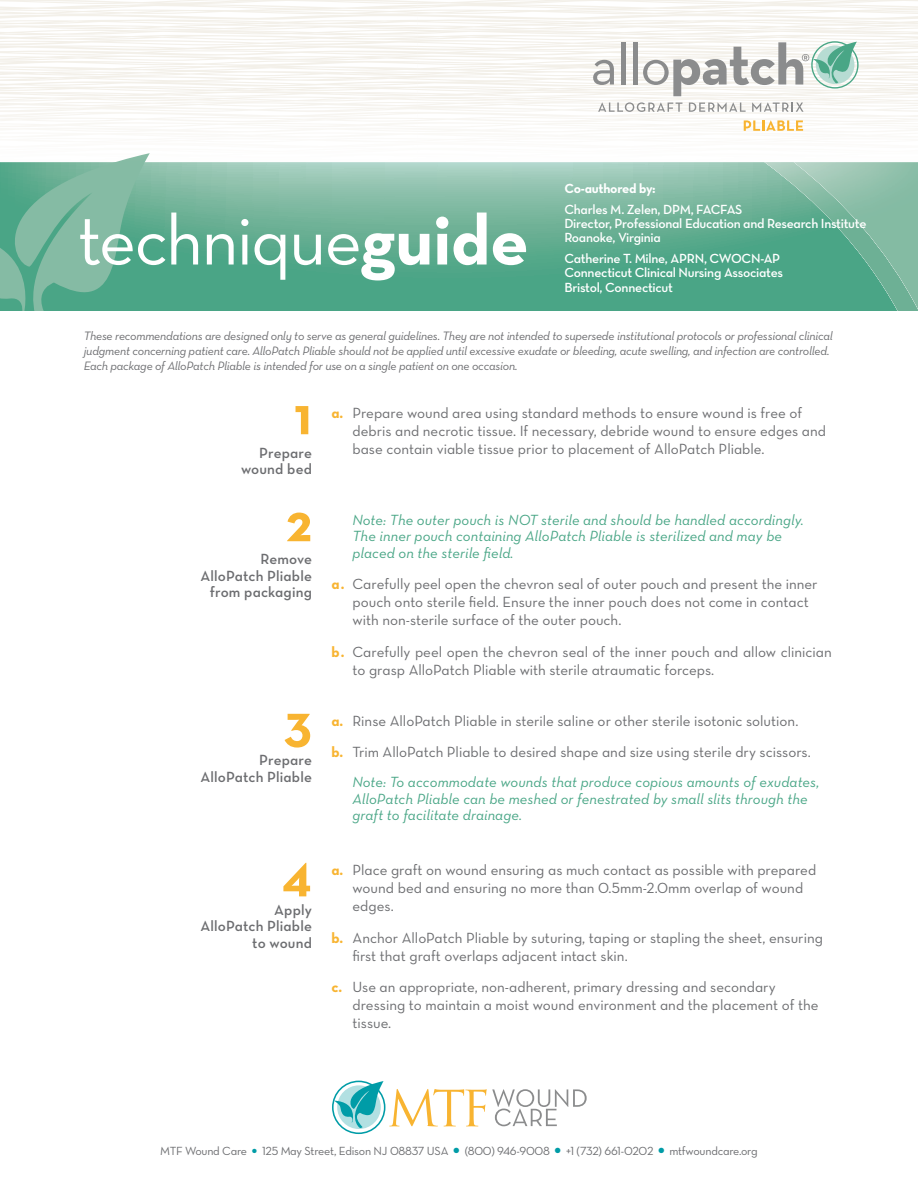
<style>
.page{position:relative;width:918px;height:1188px;background:#fff}
.page>*{position:absolute;margin:0;border:0;box-sizing:border-box;transform-origin:0 0}
.t1{font:72px "Neutra Text";letter-spacing:-.025em;color:#fff}
.t2{font:700 54px "Neutra Text";color:#f8b431}
.Instructions_BODY{font:15px/18px "Neutra Text Book Alt";color:#6c6d70}
.Instructions_BODY-2{font:15px/16.5px "Neutra Text Book Italic Alt";letter-spacing:.005em;color:#49a686}
.t3{font:15px/16.5px "Neutra Text Demi Alt";letter-spacing:.01em;color:#6c6d70;text-align:right}
.t4{font:13.5px/14.2px "Neutra Text Demi Alt";letter-spacing:-.02em;color:#fff}
.t5{font:13.5px "Neutra Text Bold Alt";letter-spacing:-.02em;color:#fff}
.t6{font:italic 12.3px/15.3px "Neutra Text";letter-spacing:-.02em;color:#6c6d70}
.t7{font:12px "Neutra Text Book Alt";letter-spacing:-.02em;color:#6c6d70}
.s1{font-weight:700}
.s2{font-family:"Neutra Text Bold Alt";color:#f8b431}
.s3{color:#009ca7}
</style>
<div class="page">
<svg style="left:150px;top:162px;width:220px;height:149px;background:#68b096"></svg>
<svg style="left:370px;top:162px;width:60px;height:149px;background:#6db399"></svg>
<svg style="left:430px;top:162px;width:488px;height:149px;background:#69b197"></svg>
<img style="left:794px;top:162px;width:124px;height:147px">
<svg style="left:0;top:162px;width:150px;height:149px;background:#6db297"></svg>
<div style="left:0;top:0;width:918px;height:162px;background:linear-gradient(to right,#faf8f6,#fbfaf7)"></div>
<svg style="left:593px;top:60px;width:21px;height:25px"></svg>
<hr style="left:621px;top:42px;width:4px;height:43px;background:#8b8c8d">
<hr style="left:633px;top:42px;width:4px;height:43px;background:#8b8c8d">
<svg style="left:598px;top:102px;width:84px;height:10px"></svg>
<svg style="left:689px;top:102px;width:57px;height:10px"></svg>
<svg style="left:752px;top:102px;width:52px;height:10px"></svg>
<svg style="left:744px;top:120px;width:59px;height:11px"></svg>
<svg style="left:643px;top:41px;width:216px;height:55px"></svg>
<div style="left:332px;top:1081px;width:53px;height:53px;border:2px solid #009ca7;border-radius:50%"></div>
<svg style="left:334px;top:1081px;width:253px;height:47px"></svg>
<p class="t1" style="left:78px;top:196px;width:453px">technique<span class="s1">guide</span></p>
<p class="t5" style="left:564px;top:180px;width:93px">Co-authored by:</p>
<p class="t4" style="left:564px;top:202px;width:304px">Charles M. Zelen, DPM, FACFAS<br>Director, Professional Education and Research Institute</p>
<p class="t4" style="left:564px;top:230px;width:98px">Roanoke, Virginia</p>
<p class="t4" style="left:564px;top:251px;width:220px">Catherine T. Milne, APRN, CWOCN-AP<br>Connecticut Clinical Nursing Associates</p>
<p class="t4" style="left:564px;top:280px;width:110px">Bristol, Connecticut</p>
<p class="t6" style="left:84px;top:328px;width:750px">These recommendations are designed only to serve as general guidelines. They are not intended to supersede institutional protocols or professional clinical judgment concerning patient care. AlloPatch Pliable should not be applied until excessive exudate or bleeding, acute swelling, and infection are controlled.<br>Each package of AlloPatch Pliable is intended for use on a single patient on one occasion.</p>
<p class="t2" style="left:294px;top:382px;width:19px">1</p>
<p class="t3" style="left:241px;top:444px;width:72px">Prepare wound bed</p>
<p class="t2" style="left:286px;top:489px;width:27px">2</p>
<p class="t3" style="left:201px;top:551px;width:113px">Remove<br>AlloPatch Pliable from packaging</p>
<p class="t2" style="left:284px;top:690px;width:30px">3</p>
<p class="t3" style="left:201px;top:752px;width:113px">Prepare<br>AlloPatch Pliable</p>
<p class="t2" style="left:282px;top:839px;width:31px">4</p>
<p class="t3" style="left:201px;top:901px;width:113px">Apply<br>AlloPatch Pliable to wound</p>
<p class="Instructions_BODY" style="left:352px;top:403px;width:475px;text-indent:-21px"><span class="s2">a.</span> Prepare wound area using standard methods to ensure wound is free of debris and necrotic tissue. If necessary, debride wound to ensure edges and base contain viable tissue prior to placement of AlloPatch Pliable.</p>
<p class="Instructions_BODY-2" style="left:352px;top:511px;width:453px">Note: The outer pouch is NOT sterile and should be handled accordingly.<br>The inner pouch containing AlloPatch Pliable is sterilized and may be placed on the sterile field.</p>
<p class="Instructions_BODY" style="left:352px;top:575px;width:467px;text-indent:-21px"><span class="s2">a.</span> Carefully peel open the chevron seal of outer pouch and present the inner pouch onto sterile field. Ensure the inner pouch does not come in contact with non-sterile surface of the outer pouch.</p>
<p class="Instructions_BODY" style="left:352px;top:642px;width:481px;text-indent:-21px"><span class="s2">b.</span> Carefully peel open the chevron seal of the inner pouch and allow clinician to grasp AlloPatch Pliable with sterile atraumatic forceps.</p>
<p class="Instructions_BODY" style="left:332px;top:711px;width:468px"><span class="s2">a.</span> Rinse AlloPatch Pliable in sterile saline or other sterile isotonic solution.</p>
<p class="Instructions_BODY" style="left:332px;top:743px;width:481px"><span class="s2">b.</span> Trim AlloPatch Pliable to desired shape and size using sterile dry scissors.</p>
<p class="Instructions_BODY-2" style="left:352px;top:774px;width:468px">Note: To accommodate wounds that produce copious amounts of exudates,<br>AlloPatch Pliable can be meshed or fenestrated by small slits through the graft to facilitate drainage.</p>
<p class="Instructions_BODY" style="left:352px;top:861px;width:465px;text-indent:-21px"><span class="s2">a.</span> Place graft on wound ensuring as much contact as possible with prepared wound bed and ensuring no more than 0.5mm-2.0mm overlap of wound edges.</p>
<p class="Instructions_BODY" style="left:352px;top:928px;width:472px;text-indent:-21px"><span class="s2">b.</span> Anchor AlloPatch Pliable by suturing, taping or stapling the sheet, ensuring first that graft overlaps adjacent intact skin.</p>
<p class="Instructions_BODY" style="left:352px;top:978px;width:468px;text-indent:-21px"><span class="s2">c.</span> Use an appropriate, non-adherent, primary dressing and secondary dressing to maintain a moist wound environment and the placement of the tissue.</p>
<p class="t7" style="left:160px;top:1143px;width:599px">MTF Wound Care <span class="s3">●</span> 125 May Street, Edison NJ 08837 USA <span class="s3">●</span> (800) 946-9008 <span class="s3">●</span> +1 (732) 661-0202 <span class="s3">●</span> mtfwoundcare.org</p>
</div>
